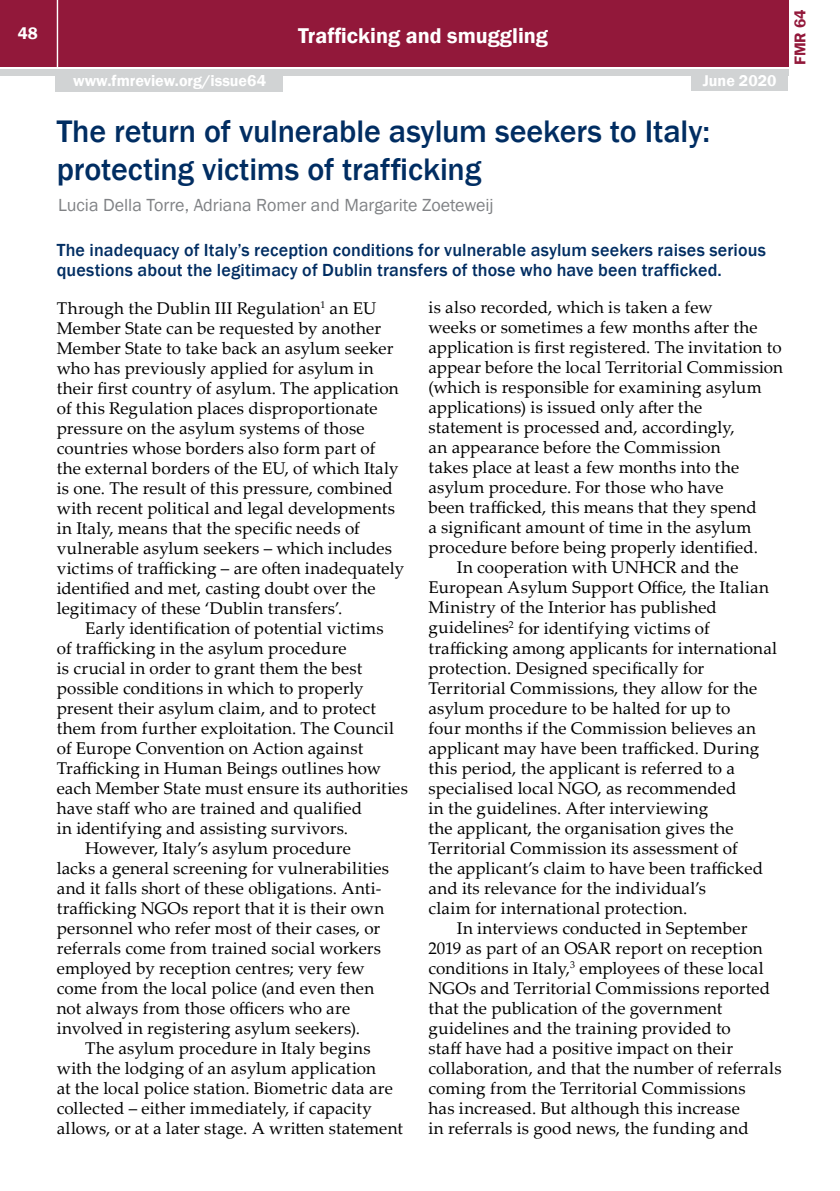
<style>
.page{position:relative;width:840px;height:1191px;background:#fff}
.page>*{position:absolute;margin:0;border:0;box-sizing:border-box;transform-origin:0 0}
.t1{font:500 32px/38px "Franklin Gothic";letter-spacing:-.005em;color:#002d62}
.t2{font:600 22px "Franklin Gothic";color:#fff}
.t3{font:500 18px/20px "Franklin Gothic";letter-spacing:.01em;color:#002d62}
.t4{font:18px "Franklin Gothic";color:#808285}
.t5{font:17px/20px "Palatino Linotype";letter-spacing:.01em;color:#000}
.t6{font:600 17px "Franklin Gothic";color:#fff}
.t7{font:600 16px "Franklin Gothic";color:#fff}
.t8{font:600 16px "Franklin Gothic";color:#92183a}
</style>
<div class="page">
<div style="left:0;top:0;width:787px;height:66px;background:#92183a"></div>
<div style="left:0;top:69px;width:787px;height:6px;background:#d1d3d4"></div>
<hr style="left:57px;top:0;width:1px;height:67px;background:#fff">
<div style="left:691px;top:73px;width:96px;height:18px;background:#d1d3d4"></div>
<div style="left:55px;top:74px;width:227px;height:18px;background:#d1d3d4"></div>
<p class="t6" style="left:18px;top:23px;width:21px">48</p>
<p class="t2" style="left:298px;top:22px;width:251px">Trafficking and smuggling</p>
<p class="t7" style="left:73px;top:71px;width:194px">www.fmreview.org/issue64</p>
<p class="t7" style="left:702px;top:71px;width:75px">June 2020</p>
<h1 class="t1" style="left:57px;top:112px;width:654px">The return of vulnerable asylum seekers to Italy: protecting victims of trafficking</h1>
<p class="t4" style="left:58px;top:194px;width:437px">Lucia Della Torre, Adriana Romer and Margarite Zoeteweij</p>
<p class="t3" style="left:57px;top:240px;width:710px">The inadequacy of Italy’s reception conditions for vulnerable asylum seekers raises serious questions about the legitimacy of Dublin transfers of those who have been trafficked.</p>
<p class="t5" style="left:57px;top:297px;width:349px">Through the Dublin III Regulation<sup>1</sup> an EU Member State can be requested by another Member State to take back an asylum seeker who has previously applied for asylum in their first country of asylum. The application of this Regulation places disproportionate pressure on the asylum systems of those countries whose borders also form part of<br>the external borders of the EU, of which Italy is one. The result of this pressure, combined with recent political and legal developments in Italy, means that the specific needs of vulnerable asylum seekers – which includes victims of trafficking – are often inadequately identified and met, casting doubt over the legitimacy of these ‘Dublin transfers’.</p>
<p class="t5" style="left:85px;top:617px;width:300px">Early identification of potential victims</p>
<p class="t5" style="left:57px;top:637px;width:291px">of trafficking in the asylum procedure</p>
<p class="t5" style="left:57px;top:657px;width:307px">is crucial in order to grant them the best</p>
<p class="t5" style="left:57px;top:677px;width:308px">possible conditions in which to properly</p>
<p class="t5" style="left:57px;top:697px;width:320px">present their asylum claim, and to protect</p>
<p class="t5" style="left:57px;top:717px;width:339px">them from further exploitation. The Council</p>
<p class="t5" style="left:57px;top:737px;width:308px">of Europe Convention on Action against</p>
<p class="t5" style="left:57px;top:757px;width:326px">Trafficking in Human Beings outlines how</p>
<p class="t5" style="left:57px;top:777px;width:352px">each Member State must ensure its authorities</p>
<p class="t5" style="left:57px;top:797px;width:307px">have staff who are trained and qualified</p>
<p class="t5" style="left:57px;top:817px;width:293px">in identifying and assisting survivors.</p>
<p class="t5" style="left:85px;top:837px;width:267px">However, Italy’s asylum procedure</p>
<p class="t5" style="left:57px;top:857px;width:333px">lacks a general screening for vulnerabilities</p>
<p class="t5" style="left:57px;top:877px;width:326px">and it falls short of these obligations. Anti-</p>
<p class="t5" style="left:57px;top:897px;width:329px">trafficking NGOs report that it is their own</p>
<p class="t5" style="left:57px;top:917px;width:325px">personnel who refer most of their cases, or</p>
<p class="t5" style="left:57px;top:937px;width:325px">referrals come from trained social workers</p>
<p class="t5" style="left:57px;top:957px;width:309px">employed by reception centres; very few</p>
<p class="t5" style="left:57px;top:977px;width:319px">come from the local police (and even then</p>
<p class="t5" style="left:57px;top:997px;width:295px">not always from those officers who are</p>
<p class="t5" style="left:57px;top:1017px;width:304px">involved in registering asylum seekers).</p>
<p class="t5" style="left:85px;top:1037px;width:287px">The asylum procedure in Italy begins</p>
<p class="t5" style="left:57px;top:1057px;width:321px">with the lodging of an asylum application</p>
<p class="t5" style="left:57px;top:1077px;width:337px">at the local police station. Biometric data are</p>
<p class="t5" style="left:57px;top:1097px;width:316px">collected – either immediately, if capacity</p>
<p class="t5" style="left:57px;top:1117px;width:347px">allows, or at a later stage. A written statement</p>
<p class="t5" style="left:428px;top:297px;width:285px">is also recorded, which is taken a few</p>
<p class="t5" style="left:428px;top:317px;width:330px">weeks or sometimes a few months after the</p>
<p class="t5" style="left:428px;top:337px;width:354px">application is first registered. The invitation to</p>
<p class="t5" style="left:428px;top:357px;width:356px">appear before the local Territorial Commission</p>
<p class="t5" style="left:428px;top:377px;width:334px">(which is responsible for examining asylum</p>
<p class="t5" style="left:428px;top:397px;width:275px">applications) is issued only after the</p>
<p class="t5" style="left:428px;top:417px;width:307px">statement is processed and, accordingly,</p>
<p class="t5" style="left:428px;top:437px;width:293px">an appearance before the Commission</p>
<p class="t5" style="left:428px;top:457px;width:312px">takes place at least a few months into the</p>
<p class="t5" style="left:428px;top:477px;width:296px">asylum procedure. For those who have</p>
<p class="t5" style="left:428px;top:497px;width:329px">been trafficked, this means that they spend</p>
<p class="t5" style="left:428px;top:517px;width:324px">a significant amount of time in the asylum</p>
<p class="t5" style="left:428px;top:537px;width:331px">procedure before being properly identified.</p>
<p class="t5" style="left:456px;top:557px;width:283px">In cooperation with UNHCR and the</p>
<p class="t5" style="left:428px;top:577px;width:342px">European Asylum Support Office, the Italian</p>
<p class="t5" style="left:428px;top:597px;width:290px">Ministry of the Interior has published</p>
<p class="t5" style="left:428px;top:617px;width:283px">guidelines<sup>2</sup> for identifying victims of</p>
<p class="t5" style="left:428px;top:637px;width:350px">trafficking among applicants for international</p>
<p class="t5" style="left:428px;top:657px;width:277px">protection. Designed specifically for</p>
<p class="t5" style="left:428px;top:677px;width:330px">Territorial Commissions, they allow for the</p>
<p class="t5" style="left:428px;top:697px;width:303px">asylum procedure to be halted for up to</p>
<p class="t5" style="left:428px;top:717px;width:329px">four months if the Commission believes an</p>
<p class="t5" style="left:428px;top:737px;width:332px">applicant may have been trafficked. During</p>
<p class="t5" style="left:428px;top:757px;width:308px">this period, the applicant is referred to a</p>
<p class="t5" style="left:428px;top:777px;width:309px">specialised local NGO, as recommended</p>
<p class="t5" style="left:428px;top:797px;width:281px">in the guidelines. After interviewing</p>
<p class="t5" style="left:428px;top:817px;width:306px">the applicant, the organisation gives the</p>
<p class="t5" style="left:428px;top:837px;width:311px">Territorial Commission its assessment of</p>
<p class="t5" style="left:428px;top:857px;width:336px">the applicant’s claim to have been trafficked</p>
<p class="t5" style="left:428px;top:877px;width:279px">and its relevance for the individual’s</p>
<p class="t5" style="left:428px;top:897px;width:260px">claim for international protection.</p>
<p class="t5" style="left:456px;top:917px;width:292px">In interviews conducted in September</p>
<p class="t5" style="left:428px;top:937px;width:335px">2019 as part of an OSAR report on reception</p>
<p class="t5" style="left:428px;top:957px;width:336px">conditions in Italy,<sup>3</sup> employees of these local</p>
<p class="t5" style="left:428px;top:977px;width:343px">NGOs and Territorial Commissions reported</p>
<p class="t5" style="left:428px;top:997px;width:295px">that the publication of the government</p>
<p class="t5" style="left:428px;top:1017px;width:304px">guidelines and the training provided to</p>
<p class="t5" style="left:428px;top:1037px;width:306px">staff have had a positive impact on their</p>
<p class="t5" style="left:428px;top:1057px;width:354px">collaboration, and that the number of referrals</p>
<p class="t5" style="left:428px;top:1077px;width:318px">coming from the Territorial Commissions</p>
<p class="t5" style="left:428px;top:1097px;width:313px">has increased. But although this increase</p>
<p class="t5" style="left:428px;top:1117px;width:321px">in referrals is good news, the funding and</p>
<p class="t8" style="left:789px;top:65px;width:58px;rotate:-90deg">FMR 64</p>
</div>
